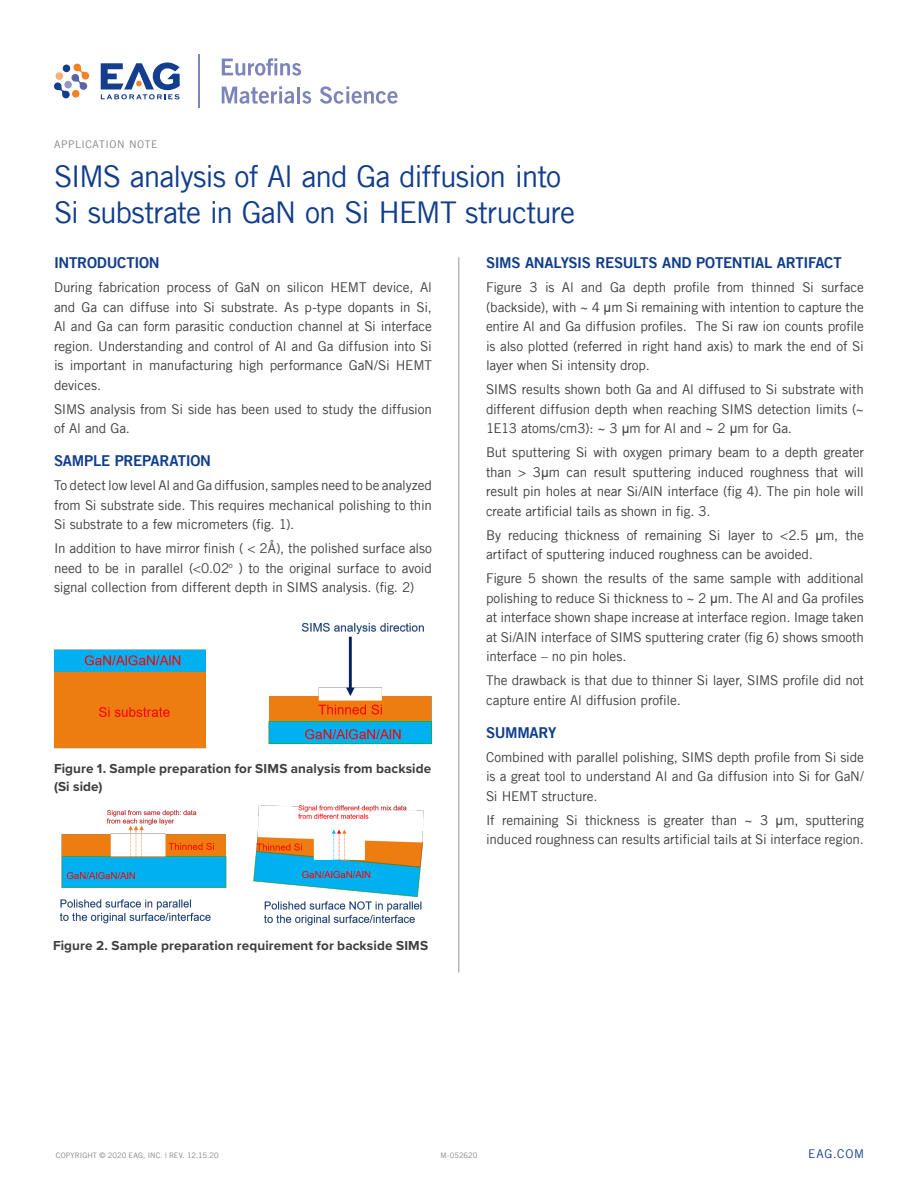
<style>
.page{position:relative;width:918px;height:1188px;background:#fff}
.page>*{position:absolute;margin:0;border:0;box-sizing:border-box;transform-origin:0 0}
.t1{font:30px/36px "Trade Gothic LT";letter-spacing:-.035em;color:#103d8c}
.t2{font:15px "Trade Gothic LT Bold Two";letter-spacing:-.02em;color:#103d8c}
.t3{font:13.5px/19.5px "Trade Gothic LT";letter-spacing:-.01em;color:#3e3e3f;text-align:justify}
.t4{font:700 13.5px/18px "Proxima Nova";letter-spacing:.01em;color:#3e3e3f}
.t5{font:12px "Trade Gothic LT";letter-spacing:.06em;color:#103d8c}
.t6{font:10.5px "Trade Gothic LT";letter-spacing:.055em;color:#808285}
.t7{font:7.5px "Trade Gothic LT";letter-spacing:.01em;color:#808285}
.s1{font-family:"Arial"}
</style>
<div class="page">
<hr style="left:199px;top:54px;width:1px;height:54px;background:#7d84ba">
<svg style="left:222px;top:58px;width:79px;height:18px"></svg>
<svg style="left:222px;top:86px;width:72px;height:18px"></svg>
<hr style="left:297px;top:87px;width:3px;height:16px;background:#7d84ba">
<svg style="left:302px;top:91px;width:9px;height:13px"></svg>
<svg style="left:320px;top:86px;width:78px;height:18px"></svg>
<svg style="left:54px;top:64px;width:35px;height:34px"></svg>
<div style="left:72px;top:90px;width:8px;height:8px;background:#f58025;border-radius:50%"></div>
<div style="left:56px;top:72px;width:7px;height:8px;background:#faaf75;border-radius:50%"></div>
<div style="left:63px;top:65px;width:7px;height:7px;background:#133d8d;border-radius:50%"></div>
<svg style="left:101px;top:62px;width:79px;height:38px"></svg>
<hr style="left:459px;top:257px;width:1px;height:715px;background:#939598">
<img style="left:54px;top:623px;width:378px;height:126px">
<img style="left:59px;top:805px;width:365px;height:121px">
<p class="t6" style="left:54px;top:138px;width:105px">APPLICATION NOTE</p>
<h1 class="t1" style="left:54px;top:158px;width:523px">SIMS analysis of Al and Ga diffusion into<br>Si substrate in GaN on Si HEMT structure</h1>
<p class="t2" style="left:54px;top:253px;width:107px">INTRODUCTION</p>
<p class="t3" style="left:54px;top:277px;width:379px">During fabrication process of GaN on silicon HEMT device, Al and Ga can diffuse into Si substrate. As p-type dopants in Si, Al and Ga can form parasitic conduction channel at Si interface region. Understanding and control of Al and Ga diffusion into Si is important in manufacturing high performance GaN/Si HEMT devices.</p>
<p class="t3" style="left:54px;top:399px;width:379px">SIMS analysis from Si side has been used to study the diffusion of Al and Ga.</p>
<p class="t2" style="left:54px;top:451px;width:159px">SAMPLE PREPARATION</p>
<p class="t3" style="left:54px;top:475px;width:379px">To detect low level Al and Ga diffusion, samples need to be analyzed from Si substrate side. This requires mechanical polishing to thin Si substrate to a few micrometers (fig. 1).</p>
<p class="t3" style="left:54px;top:538px;width:379px">In addition to have mirror finish ( &lt; 2Å), the polished surface also need to be in parallel (&lt;0.02<sup>o</sup> ) to the original surface to avoid signal collection from different depth in SIMS analysis. (fig. 2)</p>
<p class="t4" style="left:54px;top:759px;width:379px">Figure 1. Sample preparation for SIMS analysis from backside (Si side)</p>
<p class="t4" style="left:53px;top:936px;width:377px">Figure 2. Sample preparation requirement for backside SIMS</p>
<p class="t2" style="left:486px;top:253px;width:357px">SIMS ANALYSIS RESULTS AND POTENTIAL ARTIFACT</p>
<p class="t3" style="left:486px;top:277px;width:379px">Figure 3 is Al and Ga depth profile from thinned Si surface (backside), with ~ 4 <span class="s1">μ</span>m Si remaining with intention to capture the entire Al and Ga diffusion profiles. The Si raw ion counts profile is also plotted (referred in right hand axis) to mark the end of Si layer when Si intensity drop.</p>
<p class="t3" style="left:486px;top:379px;width:379px">SIMS results shown both Ga and Al diffused to Si substrate with different diffusion depth when reaching SIMS detection limits (~ 1E13 atoms/cm3): ~ 3 <span class="s1">μ</span>m for Al and ~ 2 <span class="s1">μ</span>m for Ga.</p>
<p class="t3" style="left:486px;top:442px;width:379px">But sputtering Si with oxygen primary beam to a depth greater than &gt; 3<span class="s1">μ</span>m can result sputtering induced roughness that will result pin holes at near Si/AlN interface (fig 4). The pin hole will create artificial tails as shown in fig. 3.</p>
<p class="t3" style="left:486px;top:525px;width:379px">By reducing thickness of remaining Si layer to &lt;2.5 <span class="s1">μ</span>m, the artifact of sputtering induced roughness can be avoided.</p>
<p class="t3" style="left:486px;top:568px;width:379px">Figure 5 shown the results of the same sample with additional polishing to reduce Si thickness to ~ 2 <span class="s1">μ</span>m. The Al and Ga profiles at interface shown shape increase at interface region. Image taken at Si/AlN interface of SIMS sputtering crater (fig 6) shows smooth interface – no pin holes.</p>
<p class="t3" style="left:486px;top:670px;width:379px">The drawback is that due to thinner Si layer, SIMS profile did not capture entire Al diffusion profile.</p>
<p class="t2" style="left:486px;top:723px;width:72px">SUMMARY</p>
<p class="t3" style="left:486px;top:747px;width:379px">Combined with parallel polishing, SIMS depth profile from Si side is a great tool to understand Al and Ga diffusion into Si for GaN/ Si HEMT structure.</p>
<p class="t3" style="left:486px;top:810px;width:379px">If remaining Si thickness is greater than ~ 3 <span class="s1">μ</span>m, sputtering induced roughness can results artificial tails at Si interface region.</p>
<p class="t7" style="left:56px;top:1151px;width:164px">COPYRIGHT © 2020 EAG, INC. | Rev. 12.15.20</p>
<p class="t7" style="left:440px;top:1151px;width:39px">M-052620</p>
<p class="t5" style="left:808px;top:1147px;width:57px">EAG.COM</p>
</div>
